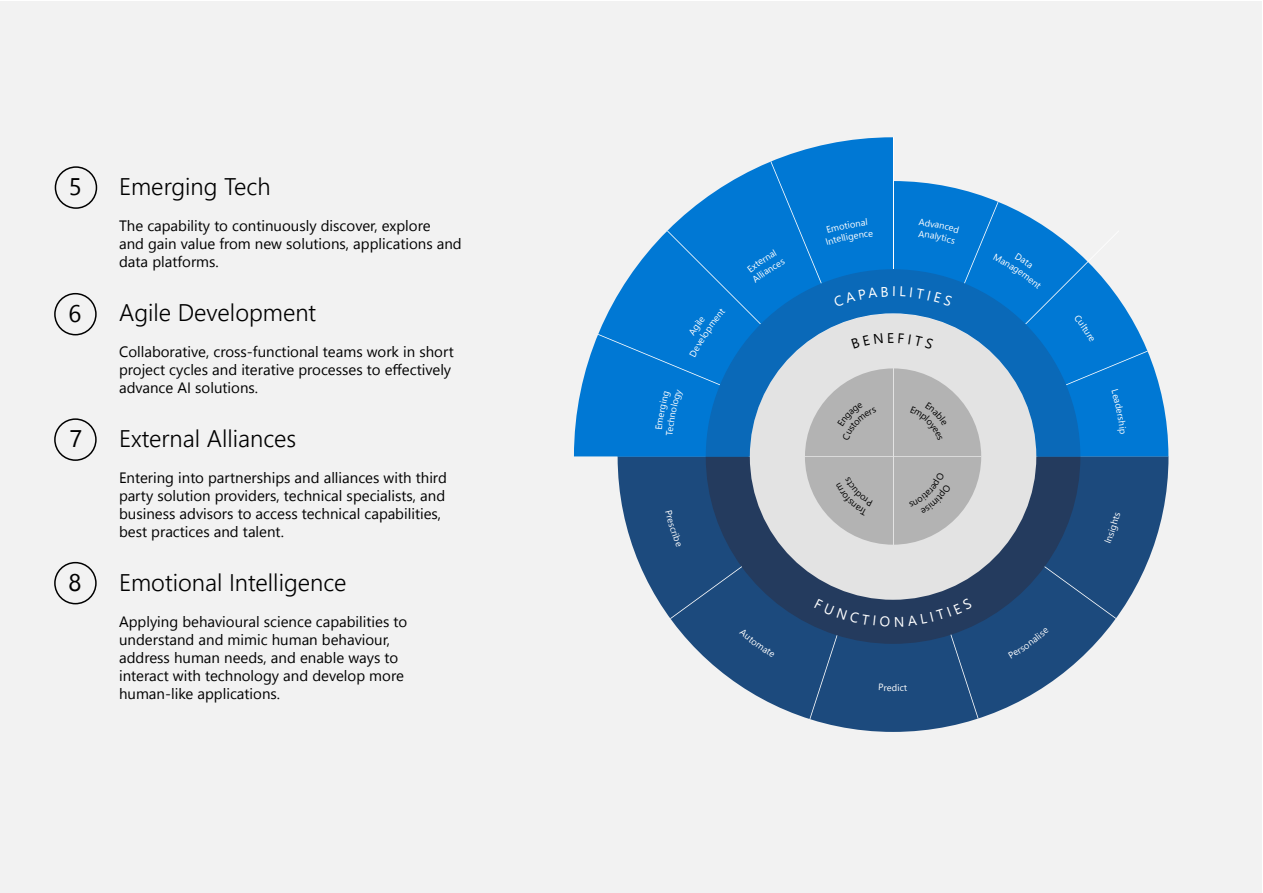
<style>
.page{position:relative;width:1263px;height:893px;background:#fff}
.page>*{position:absolute;margin:0;border:0;box-sizing:border-box;transform-origin:0 0}
.t1{font:300 24px "Segoe UI";color:#000}
.t2{font:24px "Segoe UI";color:#000}
.t3{font:15px/18px "Segoe UI";color:#000}
.t4{font:9.3px "Segoe UI";color:#fff}
</style>
<div class="page">
<div style="left:1px;top:1px;width:1261px;height:891px;background:#f2f2f2"></div>
<svg style="left:633px;top:456px;width:535px;height:276px"></svg>
<svg style="left:574px;top:137px;width:319px;height:319px"></svg>
<svg style="left:1148px;top:352px;width:20px;height:104px;fill:#0078d4"></svg>
<svg style="left:706px;top:547px;width:374px;height:97px"></svg>
<hr style="left:893px;top:137px;width:1px;height:132px;background:#fff">
<div style="left:1044px;top:566px;width:72px;height:53px;background:#1c4a7d"></div>
<div style="left:950px;top:635px;width:28px;height:84px;background:#1c4a7d"></div>
<div style="left:809px;top:635px;width:28px;height:84px;background:#1c4a7d"></div>
<div style="left:670px;top:566px;width:72px;height:53px;background:#1c4a7d"></div>
<div style="left:55px;top:166px;width:42px;height:43px;border:2px solid #000;border-radius:50%"></div>
<div style="left:54px;top:293px;width:43px;height:42px;border:2px solid #000;border-radius:50%"></div>
<div style="left:54px;top:418px;width:43px;height:43px;border:2px solid #000;border-radius:50%"></div>
<div style="left:54px;top:562px;width:43px;height:42px;border:2px solid #000;border-radius:50%"></div>
<svg style="left:1008px;top:628px;width:41px;height:31px"></svg>
<svg style="left:879px;top:684px;width:12px;height:7px"></svg>
<svg style="left:898px;top:684px;width:9px;height:7px"></svg>
<svg style="left:739px;top:628px;width:36px;height:29px"></svg>
<div style="left:814px;top:598px;width:158px;height:29px;background:#243b5e"></div>
<svg style="left:598px;top:161px;width:550px;height:386px"></svg>
<h1 class="t2" style="left:69px;top:168px;width:14px">5</h1>
<h1 class="t2" style="left:68px;top:295px;width:14px">6</h1>
<h1 class="t2" style="left:69px;top:420px;width:14px">7</h1>
<h1 class="t2" style="left:68px;top:564px;width:14px">8</h1>
<h1 class="t1" style="left:119px;top:168px;width:153px">Emerging Tech</h1>
<p class="t3" style="left:119px;top:216px;width:344px">The capability to continuously discover, explore<br>and gain value from new solutions, applications and data platforms.</p>
<h1 class="t1" style="left:119px;top:294px;width:199px">Agile Development</h1>
<p class="t3" style="left:119px;top:342px;width:336px">Collaborative, cross-functional teams work in short project cycles and iterative processes to effectively advance AI solutions.</p>
<h1 class="t1" style="left:119px;top:420px;width:179px">External Alliances</h1>
<p class="t3" style="left:119px;top:468px;width:329px">Entering into partnerships and alliances with third party solution providers, technical specialists, and business advisors to access technical capabilities, best practices and talent.</p>
<h1 class="t1" style="left:119px;top:564px;width:229px">Emotional Intelligence</h1>
<p class="t3" style="left:119px;top:612px;width:290px">Applying behavioural science capabilities to understand and mimic human behaviour, address human needs, and enable ways to interact with technology and develop more human-like applications.</p>
<p class="t4" style="left:892px;top:680px;width:7px">d</p>
</div>
